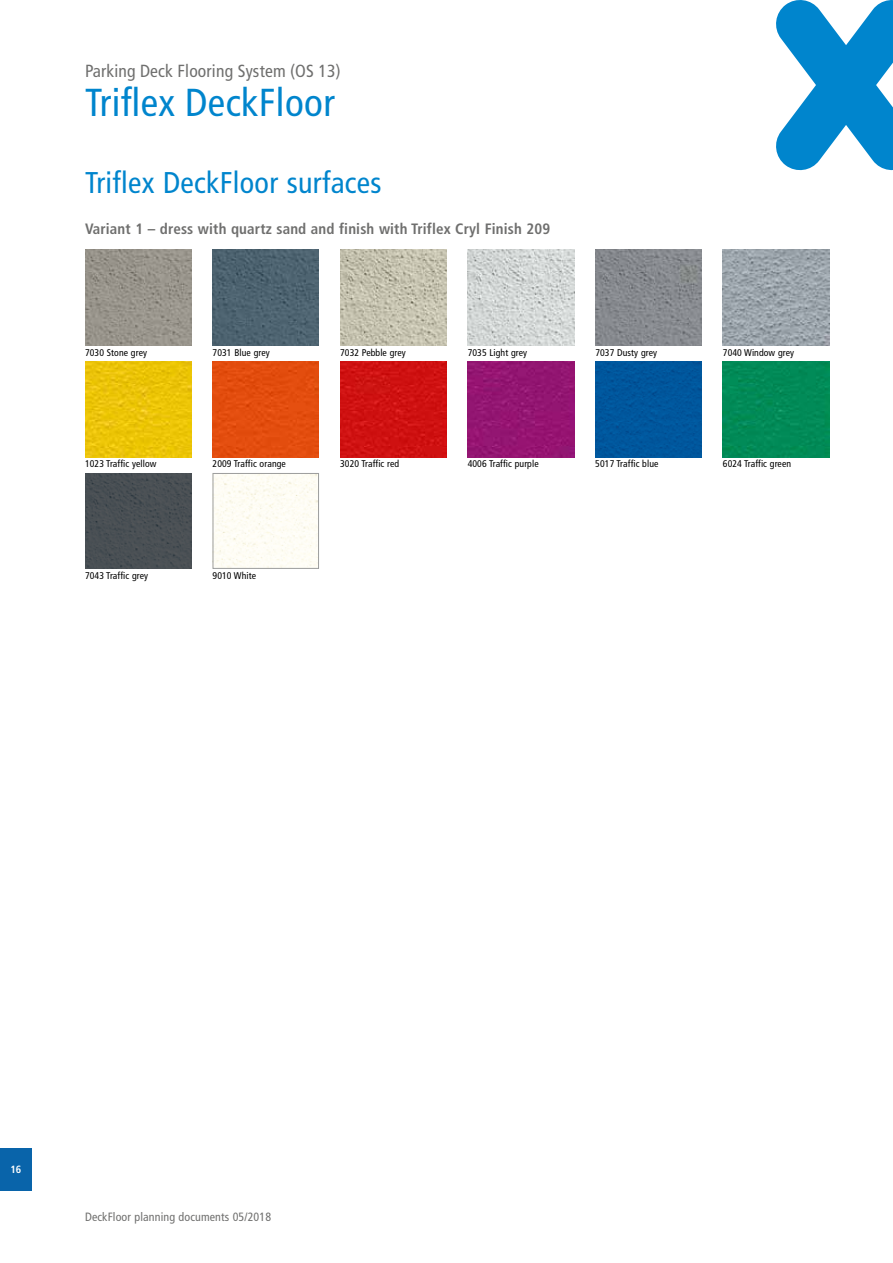
<style>
.page{position:relative;width:893px;height:1263px;background:#fff}
.page>*{position:absolute;margin:0;border:0;box-sizing:border-box;transform-origin:0 0}
.t1{font:condensed 39px "Frutiger LT Pro";letter-spacing:.01em;color:#0085cd}
.t2{font:condensed 30px "Frutiger LT Pro";letter-spacing:.01em;color:#0085cd}
.t3{font:condensed 17.55px "Frutiger LT Pro";letter-spacing:.01em;color:#6f6f6e}
.t4{font:700 condensed 15px "Frutiger LT Pro";letter-spacing:.01em;color:#6f6f6e}
.t5{font:condensed 12px "Frutiger LT Pro";letter-spacing:.01em;color:#6f6f6e}
.t6{font:700 condensed 10.5px "Frutiger LT Pro";color:#fff}
.t7{font:condensed 9.75px "Frutiger LT Pro";letter-spacing:.01em;color:#000}
</style>
<div class="page">
<div style="left:0;top:1148px;width:32px;height:43px;background:#0964aa"></div>
<svg style="left:776px;top:0;width:117px;height:170px"></svg>
<img style="left:213px;top:250px;width:106px;height:95px">
<img style="left:85px;top:250px;width:106px;height:95px">
<img style="left:340px;top:250px;width:106px;height:95px">
<img style="left:595px;top:250px;width:107px;height:95px">
<img style="left:468px;top:250px;width:106px;height:95px">
<img style="left:723px;top:250px;width:106px;height:95px">
<img style="left:85px;top:361px;width:106px;height:96px">
<div style="left:213px;top:361px;width:106px;height:96px;background:#e34d0e"></div>
<div style="left:340px;top:361px;width:106px;height:96px;background:#cf1111"></div>
<img style="left:468px;top:361px;width:106px;height:96px">
<div style="left:595px;top:361px;width:107px;height:96px;background:#00569d"></div>
<div style="left:723px;top:361px;width:106px;height:96px;background:#018b57"></div>
<div style="left:215px;top:475px;width:102px;height:92px;background:#fefdf5"></div>
<div style="left:213px;top:473px;width:106px;height:96px;border:1px solid #9c9d9d"></div>
<div style="left:85px;top:473px;width:106px;height:96px;background:#494f54"></div>
<h3 class="t3" style="left:85px;top:61px;width:257px">Parking Deck Flooring System (OS 13)</h3>
<h1 class="t1" style="left:85px;top:80px;width:251px">Triflex DeckFloor</h1>
<h2 class="t2" style="left:85px;top:165px;width:298px">Triflex DeckFloor surfaces</h2>
<h3 class="t4" style="left:85px;top:220px;width:467px">Variant 1 – dress with quartz sand and finish with Triflex Cryl Finish 209</h3>
<p class="t7" style="left:85px;top:347px;width:64px">7030 Stone grey</p>
<p class="t7" style="left:213px;top:347px;width:59px">7031 Blue grey</p>
<p class="t7" style="left:340px;top:347px;width:67px">7032 Pebble grey</p>
<p class="t7" style="left:468px;top:347px;width:61px">7035 Light grey</p>
<p class="t7" style="left:595px;top:347px;width:63px">7037 Dusty grey</p>
<p class="t7" style="left:723px;top:347px;width:73px">7040 Window grey</p>
<p class="t7" style="left:85px;top:458px;width:73px">1023 Traffic yellow</p>
<p class="t7" style="left:213px;top:458px;width:75px">2009 Traffic orange</p>
<p class="t7" style="left:340px;top:458px;width:61px">3020 Traffic red</p>
<p class="t7" style="left:468px;top:458px;width:72px">4006 Traffic purple</p>
<p class="t7" style="left:595px;top:458px;width:65px">5017 Traffic blue</p>
<p class="t7" style="left:723px;top:458px;width:70px">6024 Traffic green</p>
<p class="t7" style="left:85px;top:570px;width:65px">7043 Traffic grey</p>
<p class="t7" style="left:213px;top:570px;width:45px">9010 White</p>
<p class="t6" style="left:10px;top:1163px;width:13px">16</p>
<p class="t5" style="left:85px;top:1210px;width:188px">DeckFloor planning documents 05/2018</p>
</div>
